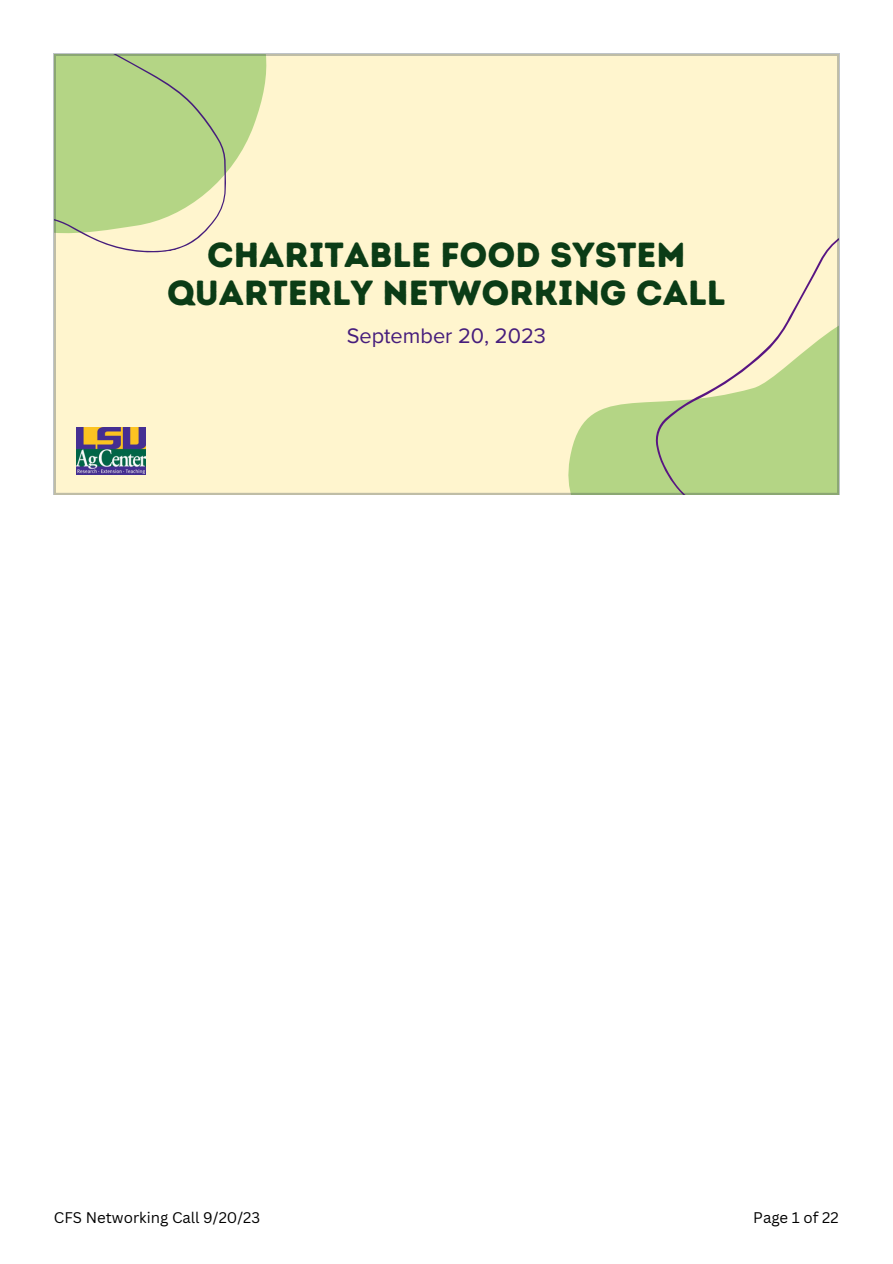
<style>
.page{position:relative;width:893px;height:1264px;background:#fff}
.page>*{position:absolute;margin:0;border:0;box-sizing:border-box;transform-origin:0 0}
.t1{font:34.8px/38px "Intro Rust Base";color:#0b3c16;text-align:center}
.t2{font:21.75px "Proxima Nova";color:#461d7c}
.t3{font:15px "Canva Sans";color:#000}
</style>
<div class="page">
<svg style="left:54px;top:54px;width:785px;height:441px;background:#efecbf"></svg>
<p class="t1" style="left:167px;top:236px;width:560px">CHARITABLE FOOD SYSTEM<br>QUARTERLY NETWORKING CALL</p>
<p class="t2" style="left:346px;top:326px;width:201px">September 20, 2023</p>
<p class="t3" style="left:54px;top:1206px;width:208px">CFS Networking Call 9/20/23</p>
<p class="t3" style="left:753px;top:1206px;width:87px">Page 1 of 22</p>
</div>
